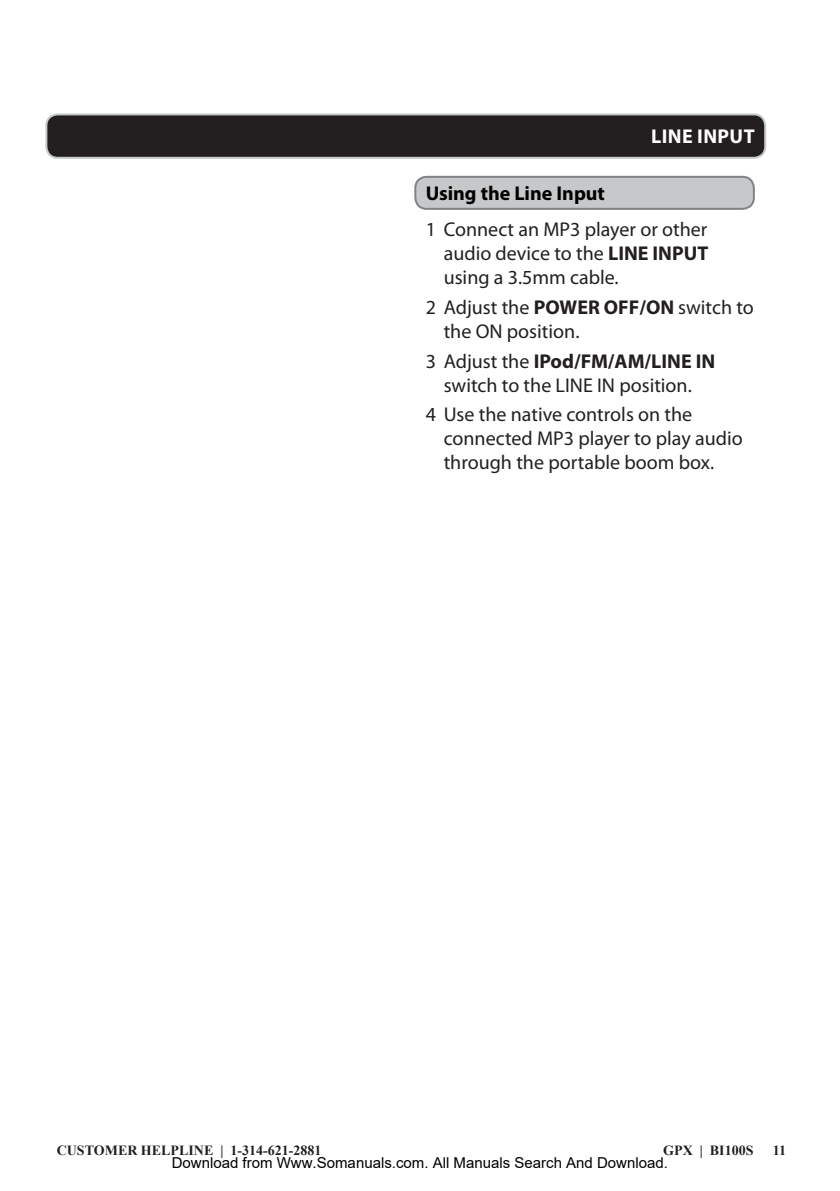
<style>
.page{position:relative;width:840px;height:1191px;background:#fff}
.page>*{position:absolute;margin:0;border:0;box-sizing:border-box;transform-origin:0 0}
.Page_Numbers-Evens{font:20px/24px "Myriad Pro";color:#231f20}
.PAGE_HEADER-EVENS{font:700 20px "Myriad Pro";color:#000}
.PAGE_HEADER-EVENS-2{font:700 20px "Myriad Pro";letter-spacing:.02em;color:#fff}
.t1{font:15px "Arial";color:#000}
.t2{font:700 14px "Times New Roman";color:#231f20}
.s1{font-weight:700}
</style>
<div class="page">
<div style="left:46px;top:114px;width:718px;height:44px;background:#231f20;border-radius:11px"></div>
<div style="left:45px;top:113px;width:720px;height:46px;border:2px solid #c7c8ca;border-radius:11px"></div>
<div style="left:415px;top:177px;width:338px;height:32px;background:#c7c8ca;border-radius:11px"></div>
<div style="left:414px;top:176px;width:340px;height:34px;border:2px solid #808285;border-radius:11px"></div>
<p class="PAGE_HEADER-EVENS-2" style="left:650px;top:123px;width:105px">LINE INPUT</p>
<p class="PAGE_HEADER-EVENS" style="left:425px;top:180px;width:181px">Using the Line Input</p>
<p class="Page_Numbers-Evens" style="left:443px;top:217px;width:266px;text-align:justify;text-indent:-18px">1 Connect an MP3 player or other audio device to the <span class="s1">LINE INPUT </span>using a 3.5mm cable.</p>
<p class="Page_Numbers-Evens" style="left:443px;top:295px;width:311px;text-indent:-18px">2 Adjust the <span class="s1">POWER OFF/ON</span> switch to the ON position.</p>
<p class="Page_Numbers-Evens" style="left:425px;top:348px;width:291px;text-align:center">3 Adjust the <span class="s1">IPod/FM/AM/LINE IN </span>switch to the LINE IN position.</p>
<p class="Page_Numbers-Evens" style="left:443px;top:402px;width:300px;text-indent:-18px">4 Use the native controls on the connected MP3 player to play audio through the portable boom box.</p>
<p class="t2" style="left:57px;top:1140px;width:266px">CUSTOMER HELPLINE | 1-314-621-2881</p>
<p class="t2" style="left:662px;top:1140px;width:92px">GPX | BI100S</p>
<p class="t2" style="left:772px;top:1140px;width:15px">11</p>
<p class="t1" style="left:172px;top:1154px;width:497px">Download from Www.Somanuals.com. All Manuals Search And Download.</p>
</div>
